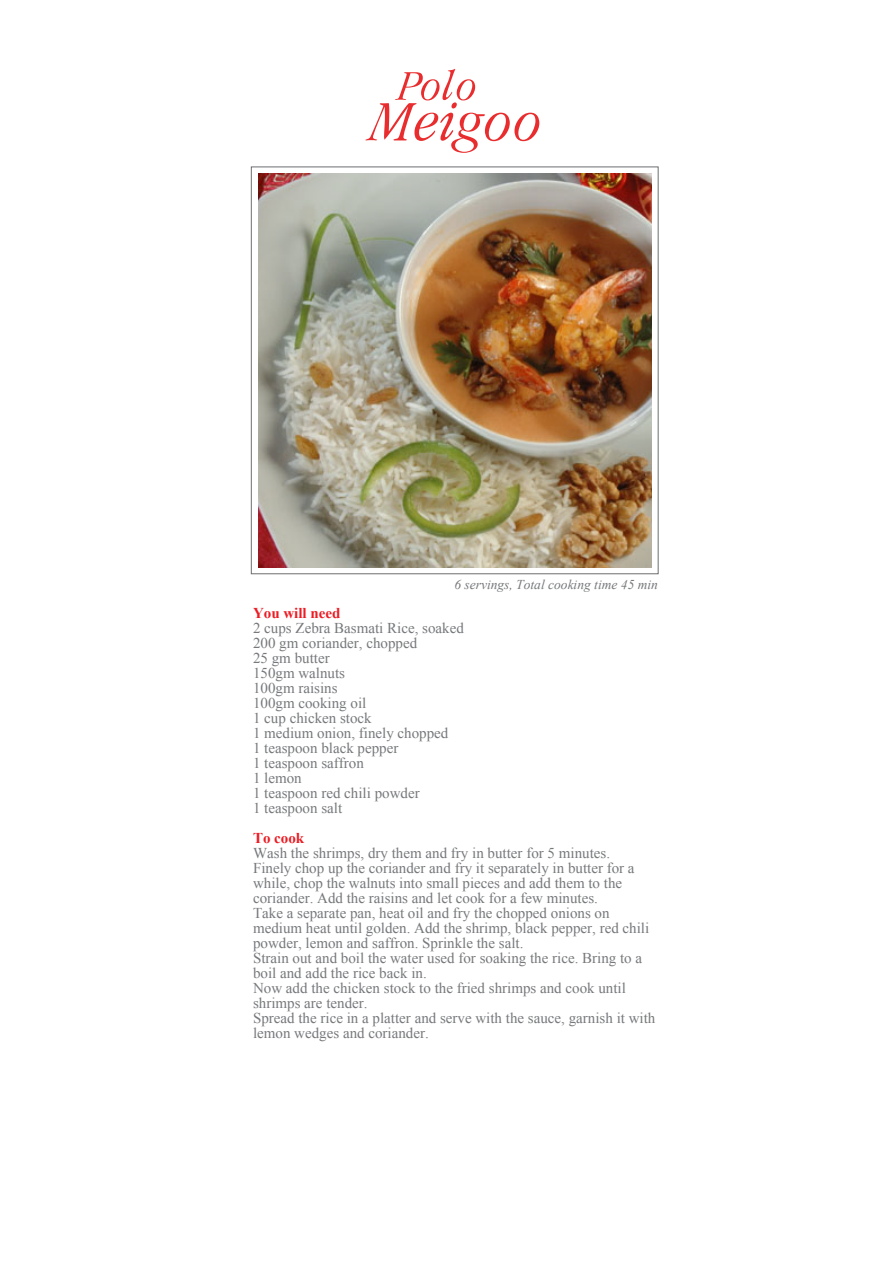
<style>
.page{position:relative;width:893px;height:1263px;background:#fff}
.page>*{position:absolute;margin:0;border:0;box-sizing:border-box;transform-origin:0 0}
.t1{font:italic 58.35px "Garamond Light Cond S Si";color:#e92d2e;scale:1.23 1}
.t2{font:italic 43.35px "Garamond Light Cond S Si";color:#e92d2e;scale:1.23 1}
.t3{font:15px/15px "Times New Roman";color:#76787b}
.t4{font:700 15px "Times New Roman";color:#ec1c24}
.t5{font:italic 13.5px "Times New Roman";color:#76787b}
</style>
<div class="page">
<img style="left:258px;top:174px;width:393px;height:393px">
<h2 class="t2" style="left:397px;top:63px;width:66px">Polo</h2>
<h1 class="t1" style="left:369px;top:90px;width:142px">Meigoo</h1>
<p class="t5" style="left:454px;top:575px;width:205px">6 servings, Total cooking time 45 min</p>
<p class="t4" style="left:253px;top:602px;width:89px">You will need</p>
<p class="t3" style="left:253px;top:620px;width:212px">2 cups Zebra Basmati Rice, soaked<br>200 gm coriander, chopped<br>25 gm butter<br>150gm walnuts<br>100gm raisins<br>100gm cooking oil<br>1 cup chicken stock<br>1 medium onion, finely chopped<br>1 teaspoon black pepper<br>1 teaspoon saffron<br>1 lemon<br>1 teaspoon red chili powder<br>1 teaspoon salt</p>
<p class="t4" style="left:253px;top:827px;width:53px">To cook</p>
<p class="t3" style="left:253px;top:845px;width:404px">Wash the shrimps, dry them and fry in butter for 5 minutes.<br>Finely chop up the coriander and fry it separately in butter for a while, chop the walnuts into small pieces and add them to the coriander. Add the raisins and let cook for a few minutes.<br>Take a separate pan, heat oil and fry the chopped onions on medium heat until golden. Add the shrimp, black pepper, red chili powder, lemon and saffron. Sprinkle the salt.<br>Strain out and boil the water used for soaking the rice. Bring to a boil and add the rice back in.<br>Now add the chicken stock to the fried shrimps and cook until shrimps are tender.<br>Spread the rice in a platter and serve with the sauce, garnish it with lemon wedges and coriander.</p>
</div>
